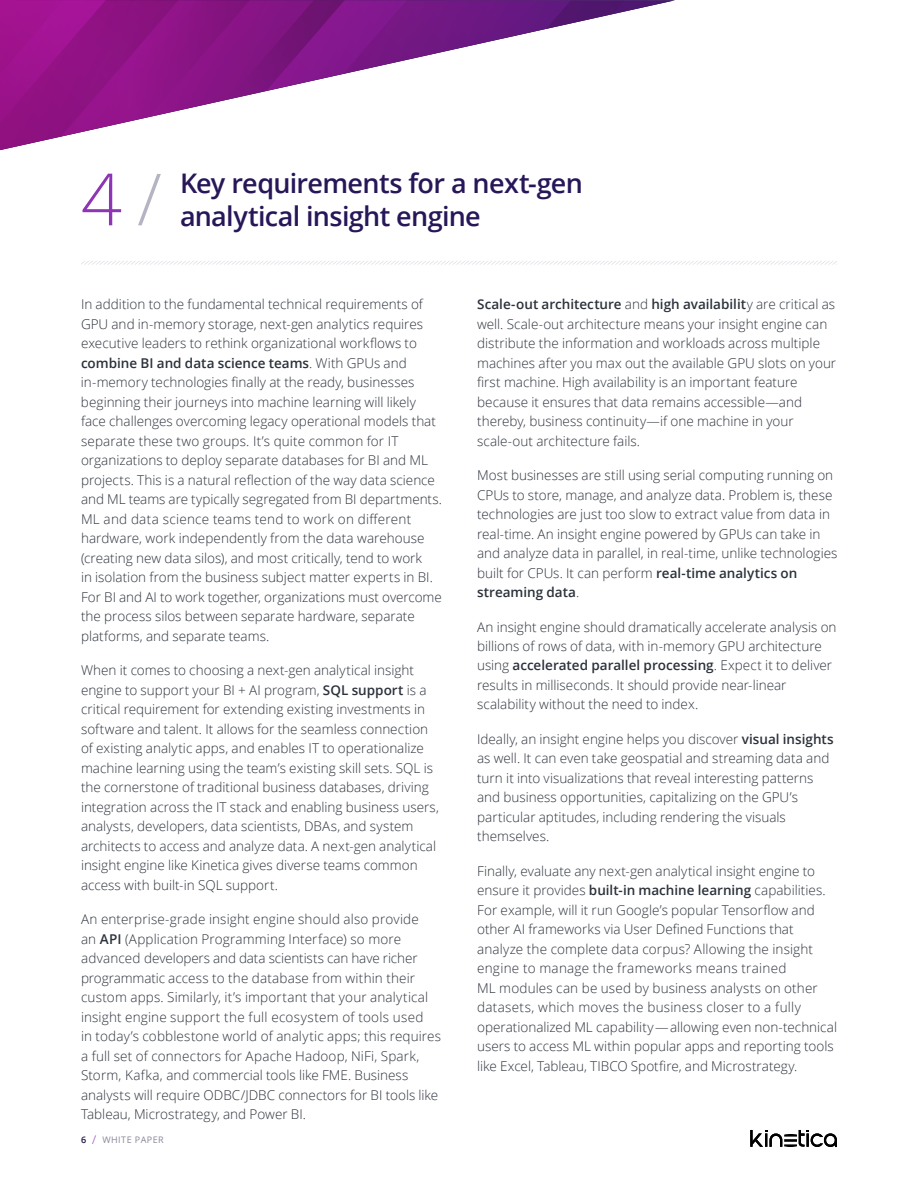
<style>
.page{position:relative;width:918px;height:1188px;background:#fff}
.page>*{position:absolute;margin:0;border:0;box-sizing:border-box;transform-origin:0 0}
.t1{font:300 72px "Open Sans";color:#8e35b3}
.t2{font:600 27px "Open Sans";letter-spacing:-.025em;color:#271759}
.t3{font:300 13.5px/19.5px "Open Sans";color:#2c323b}
.t4{font:9px "Open Sans";letter-spacing:.05em;color:#87879b}
.s1{color:#b4b4c3}
.s2{font-weight:600}
.s3{font-weight:600;color:#1d1044}
.s4{font-weight:300;font-size:12px;color:#8e35b3}
</style>
<div class="page">
<svg style="left:0;top:0;width:175px;height:150px;background:#a23097"></svg>
<svg style="left:175px;top:0;width:500px;height:112px"></svg>
<svg style="left:750px;top:1130px;width:87px;height:18px"></svg>
<svg style="left:81px;top:261px;width:756px;height:4px"></svg>
<h1 class="t1" style="left:81px;top:150px;width:82px">4<span class="s1">/</span></h1>
<h2 class="t2" style="left:180px;top:165px;width:405px">Key requirements for a next-gen</h2>
<h2 class="t2" style="left:180px;top:198px;width:302px">analytical insight engine</h2>
<p class="t3" style="left:81px;top:294px;width:362px">In addition to the fundamental technical requirements of GPU and in-memory storage, next-gen analytics requires executive leaders to rethink organizational workflows to <span class="s2">combine BI and data science teams</span>. With GPUs and in-memory technologies finally at the ready, businesses beginning their journeys into machine learning will likely face challenges overcoming legacy operational models that separate these two groups. It’s quite common for IT organizations to deploy separate databases for BI and ML projects. This is a natural reflection of the way data science and ML teams are typically segregated from BI departments.<br>ML and data science teams tend to work on different hardware, work independently from the data warehouse (creating new data silos), and most critically, tend to work<br>in isolation from the business subject matter experts in BI.<br>For BI and AI to work together, organizations must overcome the process silos between separate hardware, separate platforms, and separate teams.</p>
<p class="t3" style="left:81px;top:660px;width:360px">When it comes to choosing a next-gen analytical insight engine to support your BI + AI program, <span class="s2">SQL support</span> is a critical requirement for extending existing investments in software and talent. It allows for the seamless connection of existing analytic apps, and enables IT to operationalize machine learning using the team’s existing skill sets. SQL is the cornerstone of traditional business databases, driving integration across the IT stack and enabling business users, analysts, developers, data scientists, DBAs, and system architects to access and analyze data. A next-gen analytical insight engine like Kinetica gives diverse teams common access with built-in SQL support.</p>
<p class="t3" style="left:81px;top:909px;width:362px">An enterprise-grade insight engine should also provide<br>an <span class="s2">API</span> (Application Programming Interface) so more advanced developers and data scientists can have richer programmatic access to the database from within their custom apps. Similarly, it’s important that your analytical insight engine support the full ecosystem of tools used<br>in today’s cobblestone world of analytic apps; this requires a full set of connectors for Apache Hadoop, NiFi, Spark, Storm, Kafka, and commercial tools like FME. Business analysts will require ODBC/JDBC connectors for BI tools like Tableau, Microstrategy, and Power BI.</p>
<p class="t4" style="left:81px;top:1134px;width:84px"><span class="s3">6</span> <span class="s4">/</span> WHITE PAPER</p>
<p class="t3" style="left:477px;top:294px;width:361px"><span class="s2">Scale-out architecture</span> and <span class="s2">high availabilit</span>y are critical as well. Scale-out architecture means your insight engine can distribute the information and workloads across multiple machines after you max out the available GPU slots on your first machine. High availability is an important feature because it ensures that data remains accessible—and thereby, business continuity—if one machine in your scale-out architecture fails.</p>
<p class="t3" style="left:477px;top:465px;width:362px">Most businesses are still using serial computing running on CPUs to store, manage, and analyze data. Problem is, these technologies are just too slow to extract value from data in real-time. An insight engine powered by GPUs can take in and analyze data in parallel, in real-time, unlike technologies built for CPUs. It can perform <span class="s2">real-time analytics on streaming data</span>.</p>
<p class="t3" style="left:477px;top:616px;width:361px">An insight engine should dramatically accelerate analysis on billions of rows of data, with in-memory GPU architecture using <span class="s2">accelerated parallel processing</span>. Expect it to deliver results in milliseconds. It should provide near-linear scalability without the need to index.</p>
<p class="t3" style="left:477px;top:729px;width:358px">Ideally, an insight engine helps you discover <span class="s2">visual insights </span>as well. It can even take geospatial and streaming data and turn it into visualizations that reveal interesting patterns and business opportunities, capitalizing on the GPU’s particular aptitudes, including rendering the visuals themselves.</p>
<p class="t3" style="left:477px;top:861px;width:361px">Finally, evaluate any next-gen analytical insight engine to ensure it provides <span class="s2">built-in machine learning</span> capabilities.<br>For example, will it run Google’s popular Tensorflow and other AI frameworks via User Defined Functions that analyze the complete data corpus? Allowing the insight engine to manage the frameworks means trained<br>ML modules can be used by business analysts on other datasets, which moves the business closer to a fully operationalized ML capability— allowing even non-technical users to access ML within popular apps and reporting tools like Excel, Tableau, TIBCO Spotfire, and Microstrategy.</p>
</div>
